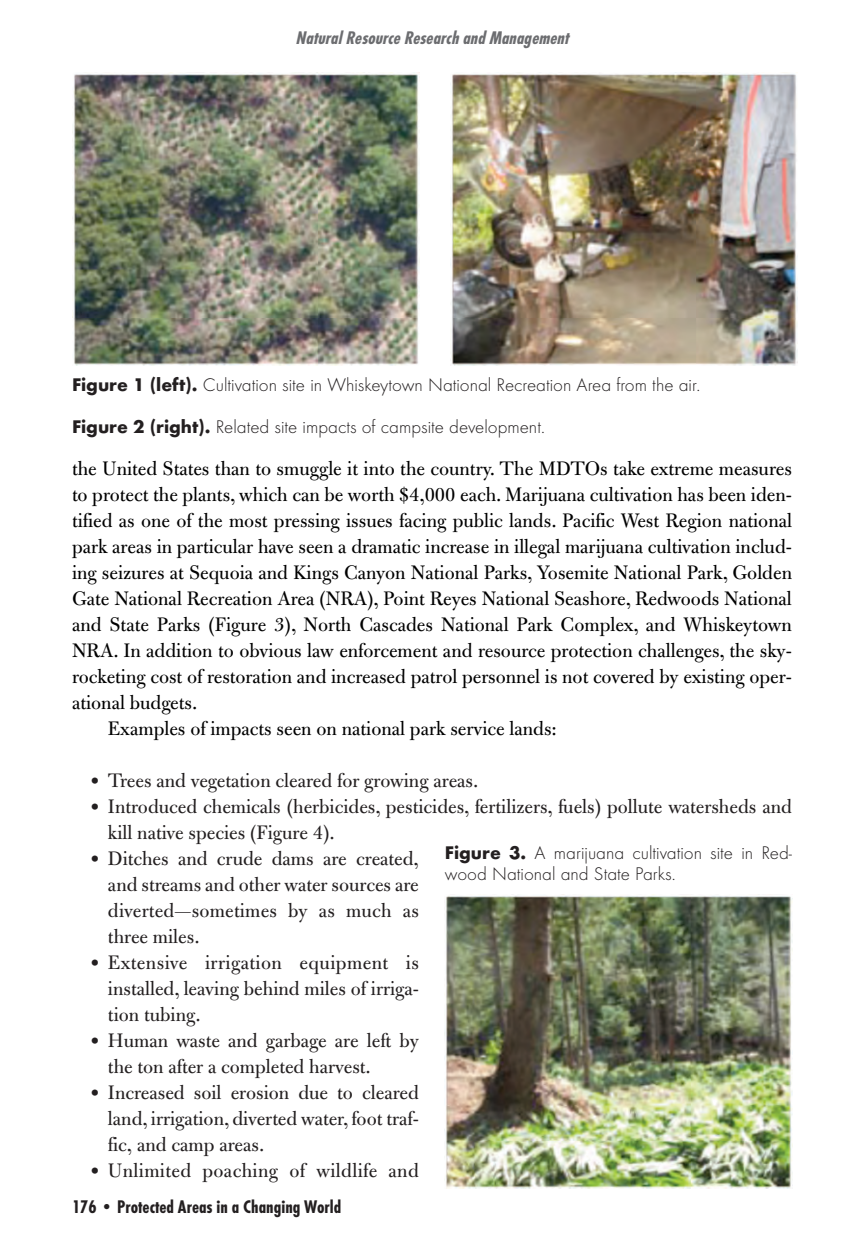
<style>
.page{position:relative;width:864px;height:1260px;background:#fff}
.page>*{position:absolute;margin:0;border:0;box-sizing:border-box;transform-origin:0 0}
.t1{font:21px "Bulmer";color:#000}
.t2{font:21px/26px "Bulmer";color:#231f20;text-align:justify}
.t3{font:300 19px/21px "Function LH";color:#231f20}
.t4{font:italic 700 19px "Function Cond";color:#6c6d70}
.t5{font:700 19px "Function Cond";color:#231f20}
.s1{font-weight:800}
</style>
<div class="page">
<img style="left:72px;top:72px;width:347px;height:294px">
<img style="left:450px;top:72px;width:347px;height:294px">
<img style="left:445px;top:894px;width:347px;height:294px">
<p class="t4" style="left:296px;top:26px;width:274px">Natural Resource Research and Management</p>
<p class="t3" style="left:72px;top:374px;width:630px"><span class="s1">Figure 1 (left).</span> Cultivation site in Whiskeytown National Recreation Area from the air.</p>
<p class="t3" style="left:72px;top:416px;width:474px"><span class="s1">Figure 2 (right).</span> Related site impacts of campsite development.</p>
<p class="t1" style="left:72px;top:461px;width:721px">the United States than to smuggle it into the country. The MDTOs take extreme measures</p>
<p class="t1" style="left:72px;top:487px;width:722px">to protect the plants, which can be worth $4,000 each. Marijuana cultivation has been iden-</p>
<p class="t1" style="left:72px;top:513px;width:722px">tified as one of the most pressing issues facing public lands. Pacific West Region national</p>
<p class="t1" style="left:72px;top:539px;width:721px">park areas in particular have seen a dramatic increase in illegal marijuana cultivation includ-</p>
<p class="t1" style="left:72px;top:565px;width:722px">ing seizures at Sequoia and Kings Canyon National Parks, Yosemite National Park, Golden</p>
<p class="t1" style="left:72px;top:591px;width:721px">Gate National Recreation Area (NRA), Point Reyes National Seashore, Redwoods National</p>
<p class="t1" style="left:72px;top:617px;width:722px">and State Parks (Figure 3), North Cascades National Park Complex, and Whiskeytown</p>
<p class="t1" style="left:72px;top:643px;width:721px">NRA. In addition to obvious law enforcement and resource protection challenges, the sky-</p>
<p class="t1" style="left:72px;top:669px;width:721px">rocketing cost of restoration and increased patrol personnel is not covered by existing oper-</p>
<p class="t1" style="left:72px;top:695px;width:127px">ational budgets.</p>
<p class="t1" style="left:108px;top:721px;width:450px">Examples of impacts seen on national park service lands:</p>
<p class="t2" style="left:90px;top:770px;width:390px">• Trees and vegetation cleared for growing areas.</p>
<p class="t2" style="left:108px;top:796px;width:685px;text-indent:-18px">• Introduced chemicals (herbicides, pesticides, fertilizers, fuels) pollute watersheds and kill native species (Figure 4).</p>
<p class="t2" style="left:108px;top:848px;width:312px;text-indent:-18px">• Ditches and crude dams are created, and streams and other water sources are diverted—sometimes by as much as three miles.</p>
<p class="t2" style="left:108px;top:952px;width:312px;text-indent:-18px">• Extensive irrigation equipment is installed, leaving behind miles of irriga&shy;tion tubing.</p>
<p class="t2" style="left:108px;top:1030px;width:312px;text-indent:-18px">• Human waste and garbage are left by the ton after a completed harvest.</p>
<p class="t2" style="left:108px;top:1082px;width:312px;text-indent:-18px">• Increased soil erosion due to cleared land, irrigation, diverted water, foot traf&shy;fic, and camp areas.</p>
<p class="t2" style="left:90px;top:1160px;width:330px">• Unlimited poaching of wildlife and</p>
<p class="t3" style="left:445px;top:842px;width:349px"><span class="s1">Figure 3.</span> A marijuana cultivation site in Red&shy;wood National and State Parks.</p>
<p class="t5" style="left:72px;top:1195px;width:271px">176 • Protected Areas in a Changing World</p>
</div>
